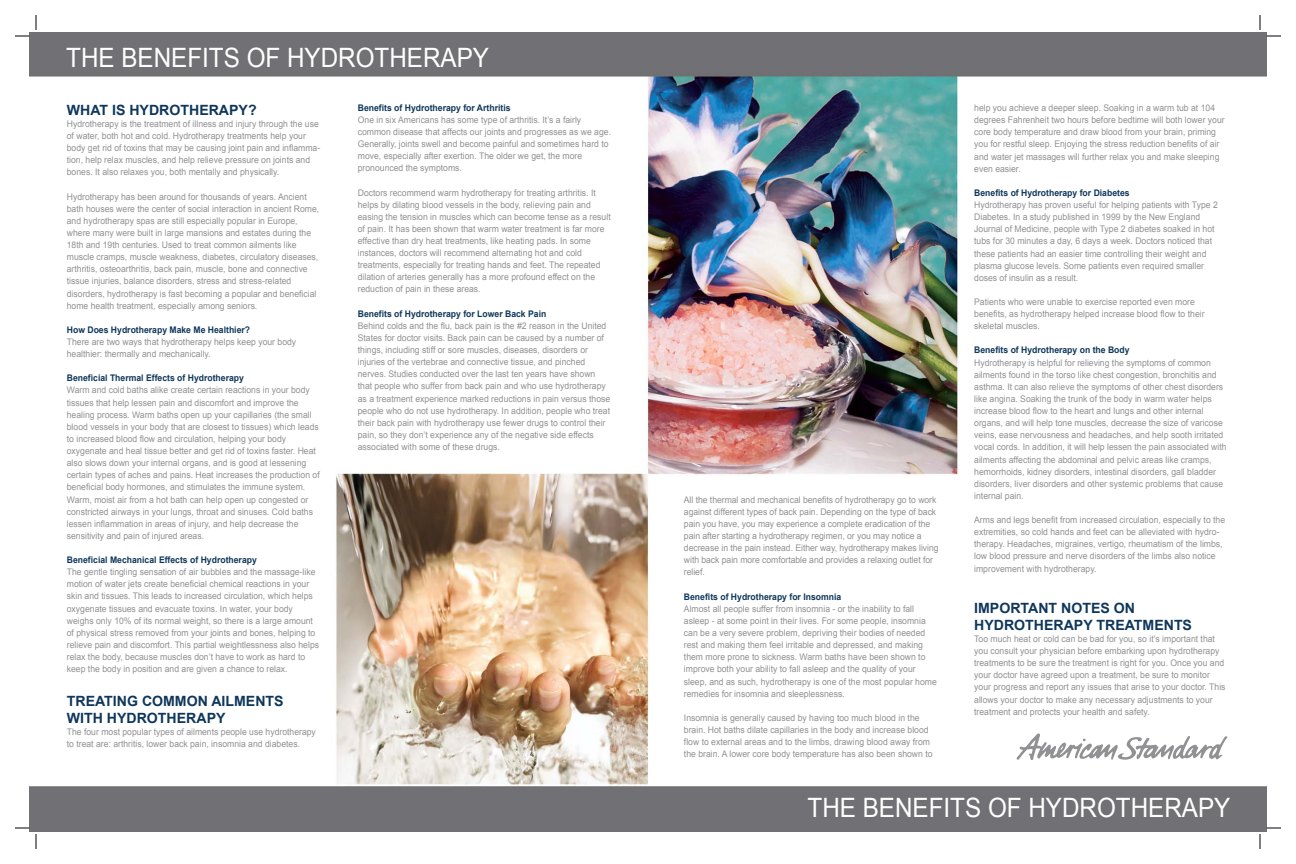
<style>
.page{position:relative;width:1296px;height:864px;background:#fff}
.page>*{position:absolute;margin:0;border:0;box-sizing:border-box;transform-origin:0 0}
.t1{font:26.7px "Arial";color:#fff;scale:.91 1}
.t2{font:700 14.1px/17px "Arial";color:#0f375b}
.t3{font:9.1px/12.1px "Arial";color:#919194;scale:.95 1}
.t4{font:700 9.1px "Arial";color:#0f375b;scale:.95 1}
</style>
<div class="page">
<img style="left:30px;top:32px;width:1236px;height:800px">
<svg style="left:1017px;top:733px;width:210px;height:27px"></svg>
<svg style="left:15px;top:15px;width:22px;height:22px"></svg>
<svg style="left:15px;top:827px;width:22px;height:22px"></svg>
<svg style="left:1259px;top:15px;width:22px;height:22px"></svg>
<svg style="left:1259px;top:827px;width:22px;height:22px"></svg>
<h1 class="t1" style="left:66px;top:41px;width:466px">THE BENEFITS OF HYDROTHERAPY</h1>
<h2 class="t2" style="left:67px;top:102px;width:191px">WHAT IS HYDROTHERAPY?</h2>
<p class="t3" style="left:67px;top:118px;width:268px">Hydrotherapy is the treatment of illness and injury through the use of water, both hot and cold. Hydrotherapy treatments help your body get rid of toxins that may be causing joint pain and inflamma&shy;tion, help relax muscles, and help relieve pressure on joints and bones. It also relaxes you, both mentally and physically.</p>
<p class="t3" style="left:67px;top:190px;width:267px">Hydrotherapy has been around for thousands of years. Ancient bath houses were the center of social interaction in ancient Rome, and hydrotherapy spas are still especially popular in Europe, where many were built in large mansions and estates during the 18th and 19th centuries. Used to treat common ailments like muscle cramps, muscle weakness, diabetes, circulatory diseases, arthritis, osteoarthritis, back pain, muscle, bone and connective tissue injuries, balance disorders, stress and stress-related disorders, hydrotherapy is fast becoming a popular and beneficial home health treatment, especially among seniors.</p>
<p class="t4" style="left:67px;top:324px;width:194px">How Does Hydrotherapy Make Me Healthier?</p>
<p class="t3" style="left:67px;top:336px;width:243px">There are two ways that hydrotherapy helps keep your body healthier: thermally and mechanically.</p>
<p class="t4" style="left:67px;top:372px;width:188px">Beneficial Thermal Effects of Hydrotherapy</p>
<p class="t3" style="left:67px;top:384px;width:268px">Warm and cold baths alike create certain reactions in your body tissues that help lessen pain and discomfort and improve the healing process. Warm baths open up your capillaries (the small blood vessels in your body that are closest to tissues) which leads to increased blood flow and circulation, helping your body oxygenate and heal tissue better and get rid of toxins faster. Heat also slows down your internal organs, and is good at lessening certain types of aches and pains. Heat increases the production of beneficial body hormones, and stimulates the immune system.<br>Warm, moist air from a hot bath can help open up congested or constricted airways in your lungs, throat and sinuses. Cold baths lessen inflammation in areas of injury, and help decrease the sensitivity and pain of injured areas.</p>
<p class="t4" style="left:67px;top:554px;width:202px">Beneficial Mechanical Effects of Hydrotherapy</p>
<p class="t3" style="left:67px;top:566px;width:267px">The gentle tingling sensation of air bubbles and the massage-like motion of water jets create beneficial chemical reactions in your skin and tissues. This leads to increased circulation, which helps oxygenate tissues and evacuate toxins. In water, your body weighs only 10% of its normal weight, so there is a large amount of physical stress removed from your joints and bones, helping to relieve pain and discomfort. This partial weightlessness also helps relax the body, because muscles don’t have to work as hard to keep the body in position and are given a chance to relax.</p>
<h2 class="t2" style="left:67px;top:693px;width:218px">TREATING COMMON AILMENTS<br>WITH HYDROTHERAPY</h2>
<p class="t3" style="left:67px;top:726px;width:264px">The four most popular types of ailments people use hydrotherapy to treat are: arthritis, lower back pain, insomnia and diabetes.</p>
<p class="t4" style="left:358px;top:101px;width:162px">Benefits of Hydrotherapy for Arthritis</p>
<p class="t3" style="left:358px;top:114px;width:268px">One in six Americans has some type of arthritis. It’s a fairly common disease that affects our joints and progresses as we age.<br>Generally, joints swell and become painful and sometimes hard to move, especially after exertion. The older we get, the more pronounced the symptoms.</p>
<p class="t3" style="left:358px;top:186px;width:268px">Doctors recommend warm hydrotherapy for treating arthritis. It helps by dilating blood vessels in the body, relieving pain and easing the tension in muscles which can become tense as a result of pain. It has been shown that warm water treatment is far more effective than dry heat treatments, like heating pads. In some instances, doctors will recommend alternating hot and cold treatments, especially for treating hands and feet. The repeated dilation of arteries generally has a more profound effect on the reduction of pain in these areas.</p>
<p class="t4" style="left:358px;top:308px;width:200px">Benefits of Hydrotherapy for Lower Back Pain</p>
<p class="t3" style="left:358px;top:320px;width:267px">Behind colds and the flu, back pain is the #2 reason in the United States for doctor visits. Back pain can be caused by a number of things, including stiff or sore muscles, diseases, disorders or injuries of the vertebrae and connective tissue, and pinched nerves. Studies conducted over the last ten years have shown that people who suffer from back pain and who use hydrotherapy as a treatment experience marked reductions in pain versus those people who do not use hydrotherapy. In addition, people who treat their back pain with hydrotherapy use fewer drugs to control their pain, so they don’t experience any of the negative side effects associated with some of these drugs.</p>
<p class="t3" style="left:684px;top:494px;width:270px">All the thermal and mechanical benefits of hydrotherapy go to work against different types of back pain. Depending on the type of back pain you have, you may experience a complete eradication of the pain after starting a hydrotherapy regimen, or you may notice a decrease in the pain instead. Either way, hydrotherapy makes living with back pain more comfortable and provides a relaxing outlet for relief.</p>
<p class="t4" style="left:684px;top:590px;width:167px">Benefits of Hydrotherapy for Insomnia</p>
<p class="t3" style="left:684px;top:603px;width:268px">Almost all people suffer from insomnia - or the inability to fall asleep - at some point in their lives. For some people, insomnia can be a very severe problem, depriving their bodies of needed rest and making them feel irritable and depressed, and making them more prone to sickness. Warm baths have been shown to improve both your ability to fall asleep and the quality of your sleep, and as such, hydrotherapy is one of the most popular home remedies for insomnia and sleeplessness.</p>
<p class="t3" style="left:684px;top:712px;width:263px">Insomnia is generally caused by having too much blood in the brain. Hot baths dilate capillaries in the body and increase blood flow to external areas and to the limbs, drawing blood away from the brain. A lower core body temperature has also been shown to</p>
<p class="t3" style="left:974px;top:102px;width:265px">help you achieve a deeper sleep. Soaking in a warm tub at 104 degrees Fahrenheit two hours before bedtime will both lower your core body temperature and draw blood from your brain, priming you for restful sleep. Enjoying the stress reduction benefits of air and water jet massages will further relax you and make sleeping even easier.</p>
<p class="t4" style="left:974px;top:187px;width:165px">Benefits of Hydrotherapy for Diabetes</p>
<p class="t3" style="left:974px;top:199px;width:258px">Hydrotherapy has proven useful for helping patients with Type 2<br>Diabetes. In a study published in 1999 by the New England Journal of Medicine, people with Type 2 diabetes soaked in hot tubs for 30 minutes a day, 6 days a week. Doctors noticed that these patients had an easier time controlling their weight and plasma glucose levels. Some patients even required smaller doses of insulin as a result.</p>
<p class="t3" style="left:974px;top:296px;width:244px">Patients who were unable to exercise reported even more benefits, as hydrotherapy helped increase blood flow to their skeletal muscles.</p>
<p class="t4" style="left:974px;top:344px;width:165px">Benefits of Hydrotherapy on the Body</p>
<p class="t3" style="left:974px;top:356px;width:267px">Hydrotherapy is helpful for relieving the symptoms of common ailments found in the torso like chest congestion, bronchitis and asthma. It can also relieve the symptoms of other chest disorders like angina. Soaking the trunk of the body in warm water helps increase blood flow to the heart and lungs and other internal organs, and will help tone muscles, decrease the size of varicose veins, ease nervousness and headaches, and help sooth irritated vocal cords. In addition, it will help lessen the pain associated with ailments affecting the abdominal and pelvic areas like cramps, hemorrhoids, kidney disorders, intestinal disorders, gall bladder disorders, liver disorders and other systemic problems that cause internal pain.</p>
<p class="t3" style="left:974px;top:514px;width:266px">Arms and legs benefit from increased circulation, especially to the extremities, so cold hands and feet can be alleviated with hydro&shy;therapy. Headaches, migraines, vertigo, rheumatism of the limbs, low blood pressure and nerve disorders of the limbs also notice improvement with hydrotherapy.</p>
<h2 class="t2" style="left:974px;top:600px;width:219px">IMPORTANT NOTES ON<br>HYDROTHERAPY TREATMENTS</h2>
<p class="t3" style="left:974px;top:633px;width:266px">Too much heat or cold can be bad for you, so it’s important that you consult your physician before embarking upon hydrotherapy treatments to be sure the treatment is right for you. Once you and your doctor have agreed upon a treatment, be sure to monitor your progress and report any issues that arise to your doctor. This allows your doctor to make any necessary adjustments to your treatment and protects your health and safety.</p>
<h1 class="t1" style="left:808px;top:790px;width:466px">THE BENEFITS OF HYDROTHERAPY</h1>
</div>
